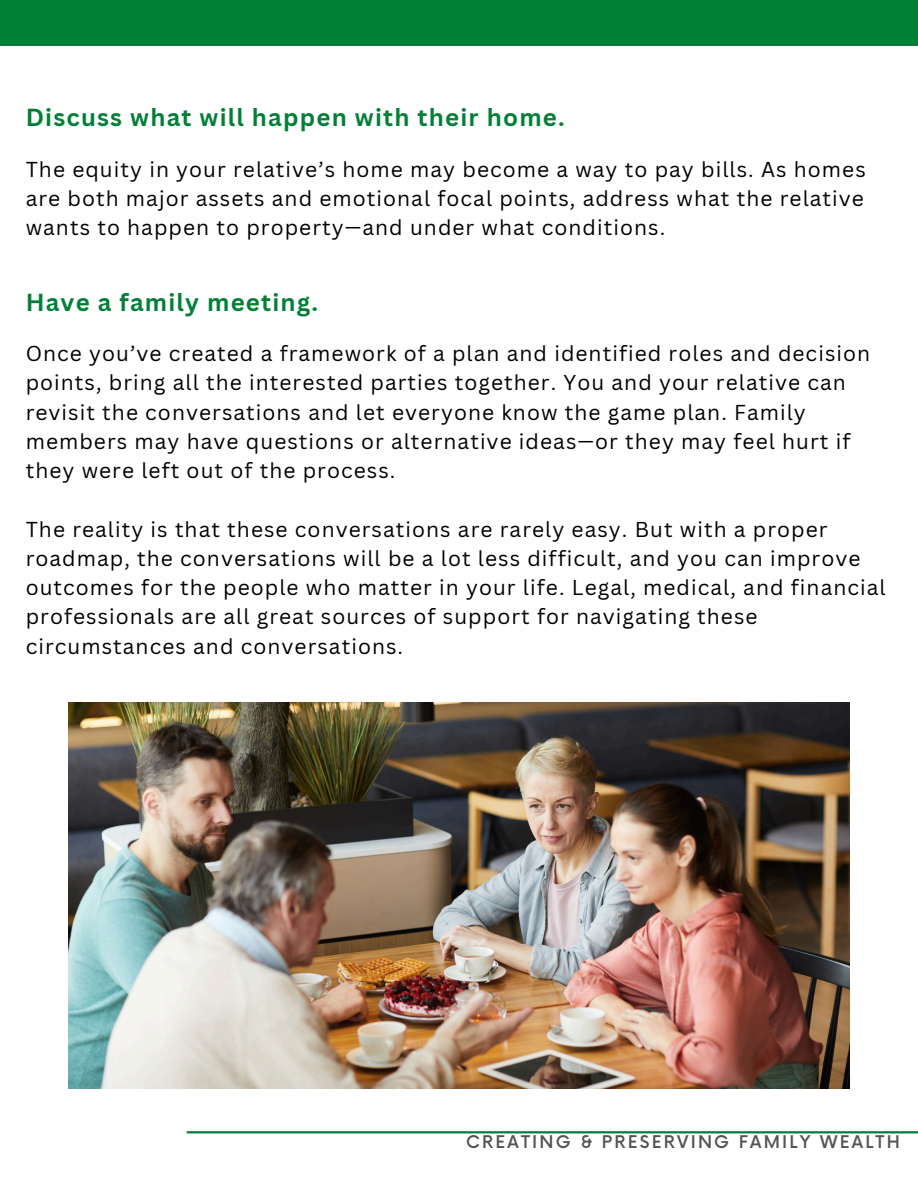
<style>
.page{position:relative;width:918px;height:1188px;background:#fff}
.page>*{position:absolute;margin:0;border:0;box-sizing:border-box;transform-origin:0 0}
.t1{font:700 24px "Canva Sans";letter-spacing:.05em;color:#008037}
.t2{font:21px/29.2px "Canva Sans";letter-spacing:.05em;color:#000}
.t3{font:500 17.1px "Now";letter-spacing:.13em;color:#545454}
</style>
<div class="page">
<div style="left:0;top:0;width:918px;height:46px;background:#008037"></div>
<hr style="left:187px;top:1131px;width:731px;height:2px;background:#008037">
<img style="left:69px;top:702px;width:781px;height:386px">
<h1 class="t1" style="left:26px;top:100px;width:541px">Discuss what will happen with their home.</h1>
<h2 class="t2" style="left:26px;top:154px;width:842px;text-align:justify">The equity in your relative’s home may become a way to pay bills. As homes are both major assets and emotional focal points, address what the relative wants to happen to property—and under what conditions.</h2>
<h2 class="t1" style="left:26px;top:285px;width:294px">Have a family meeting.</h2>
<p class="t2" style="left:26px;top:338px;width:846px">Once you’ve created a framework of a plan and identified roles and decision points, bring all the interested parties together. You and your relative can revisit the conversations and let everyone know the game plan. Family members may have questions or alternative ideas—or they may feel hurt if they were left out of the process.</p>
<p class="t2" style="left:26px;top:514px;width:862px">The reality is that these conversations are rarely easy. But with a proper roadmap, the conversations will be a lot less difficult, and you can improve outcomes for the people who matter in your life. Legal, medical, and financial professionals are all great sources of support for navigating these circumstances and conversations.</p>
<h2 class="t3" style="left:466px;top:1132px;width:435px">CREATING &amp; PRESERVING FAMILY WEALTH</h2>
</div>
